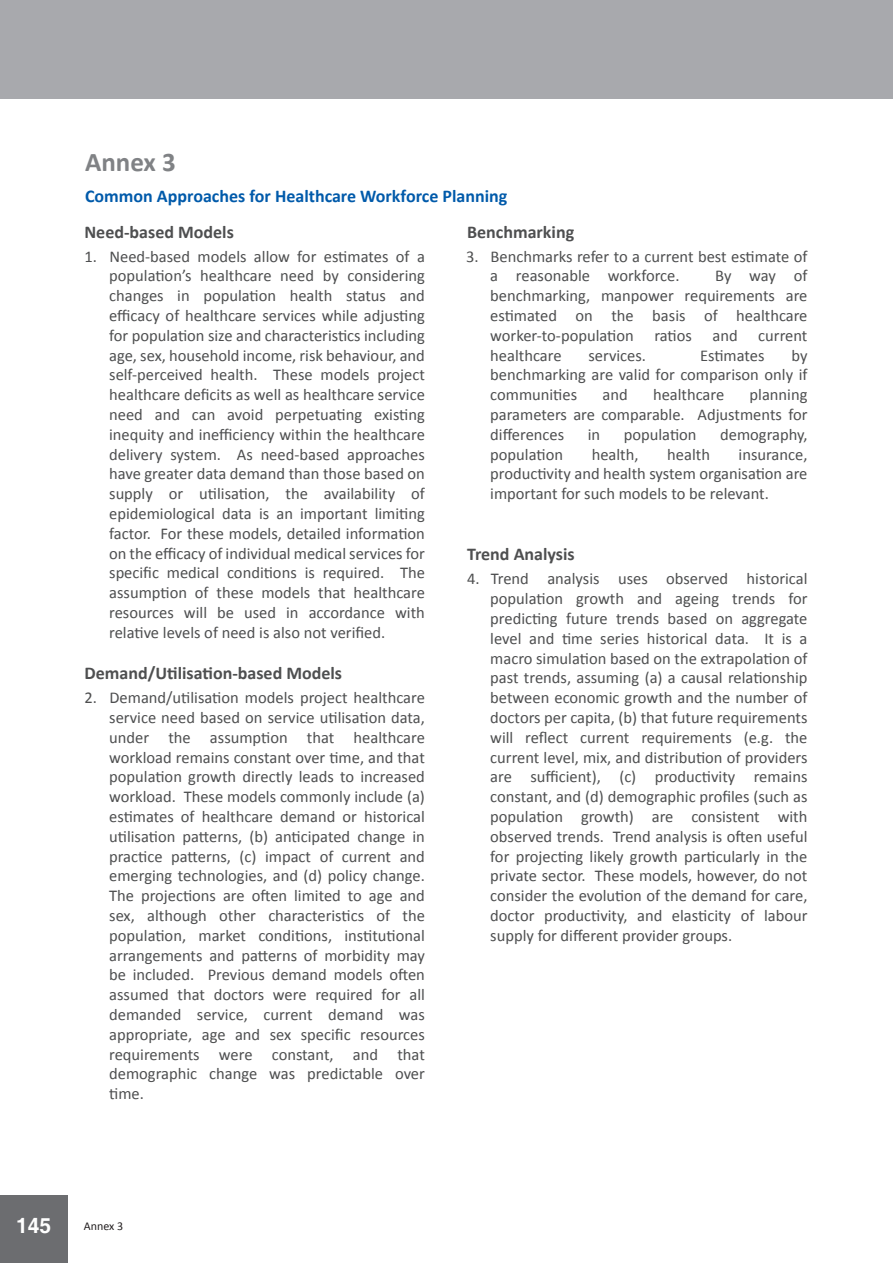
<style>
.page{position:relative;width:893px;height:1263px;background:#fff}
.page>*{position:absolute;margin:0;border:0;box-sizing:border-box;transform-origin:0 0}
.t1{font:700 27px "Calibri";color:#808285}
.t2{font:700 21px "Helvetica";color:#fff}
.t3{font:700 18px "Calibri";color:#4e4f50}
.t4{font:700 18px "Calibri";color:#015aaa}
.t5{font:16.5px/19.8px "Calibri";color:#4e4f50;text-align:justify}
.t6{font:12px "Calibri";color:#231f20}
</style>
<div class="page">
<div style="left:0;top:1196px;width:67px;height:67px;background:#6c6d70"></div>
<div style="left:0;top:0;width:893px;height:98px;background:#a8a9ad"></div>
<h2 class="t1" style="left:85px;top:144px;width:92px">Annex 3</h2>
<p class="t4" style="left:85px;top:185px;width:424px">Common Approaches for Healthcare Workforce Planning</p>
<h4 class="t3" style="left:84px;top:220px;width:151px">Need-based Models</h4>
<p class="t5" style="left:109px;top:246px;width:317px;text-indent:-25px">1. Need-based models allow for estimates of a population’s healthcare need by considering changes in population health status and efficacy of healthcare services while adjusting for population size and characteristics including age, sex, household income, risk behaviour, and self-perceived health. These models project healthcare deficits as well as healthcare service need and can avoid perpetuating existing inequity and inefficiency within the healthcare delivery system. As need-based approaches have greater data demand than those based on supply or utilisation, the availability of epidemiological data is an important limiting factor. For these models, detailed information on the efficacy of individual medical services for specific medical conditions is required. The assumption of these models that healthcare resources will be used in accordance with relative levels of need is also not verified.</p>
<h4 class="t3" style="left:84px;top:662px;width:259px">Demand/Utilisation-based Models</h4>
<p class="t5" style="left:109px;top:688px;width:317px;text-indent:-25px">2. Demand/utilisation models project healthcare service need based on service utilisation data, under the assumption that healthcare workload remains constant over time, and that population growth directly leads to increased workload. These models commonly include (a) estimates of healthcare demand or historical utilisation patterns, (b) anticipated change in practice patterns, (c) impact of current and emerging technologies, and (d) policy change.<br>The projections are often limited to age and sex, although other characteristics of the population, market conditions, institutional arrangements and patterns of morbidity may be included. Previous demand models often assumed that doctors were required for all demanded service, current demand was appropriate, age and sex specific resources requirements were constant, and that demographic change was predictable over time.</p>
<h4 class="t3" style="left:467px;top:220px;width:109px">Benchmarking</h4>
<p class="t5" style="left:490px;top:246px;width:319px;text-indent:-24px">3. Benchmarks refer to a current best estimate of a reasonable workforce.</p>
<p class="t5" style="left:490px;top:266px;width:319px;text-indent:225px">By way of benchmarking, manpower requirements are estimated on the basis of healthcare worker-to-population ratios and current healthcare</p>
<p class="t5" style="left:490px;top:345px;width:319px;text-indent:301px">by benchmarking are valid for comparison only if communities</p>
<p class="t5" style="left:588px;top:345px;width:59px">services.</p>
<p class="t5" style="left:700px;top:345px;width:66px">Estimates</p>
<p class="t5" style="left:490px;top:385px;width:319px;text-indent:259px">planning parameters are comparable. Adjustments for differences</p>
<p class="t5" style="left:602px;top:385px;width:27px">and</p>
<p class="t5" style="left:653px;top:385px;width:73px">healthcare</p>
<p class="t5" style="left:588px;top:424px;width:14px">in</p>
<p class="t5" style="left:624px;top:424px;width:74px">population</p>
<p class="t5" style="left:720px;top:424px;width:89px">demography,</p>
<p class="t5" style="left:490px;top:444px;width:74px">population</p>
<p class="t5" style="left:592px;top:444px;width:48px">health,</p>
<p class="t5" style="left:667px;top:444px;width:44px">health</p>
<p class="t5" style="left:490px;top:444px;width:319px;text-indent:248px">insurance, productivity and health system organisation are important for such models to be relevant.</p>
<h4 class="t3" style="left:467px;top:543px;width:109px">Trend Analysis</h4>
<p class="t5" style="left:490px;top:569px;width:319px;text-indent:-23px">4. Trend analysis uses observed historical population growth and ageing trends for predicting future trends based on aggregate level and time series historical data. It is a macro simulation based on the extrapolation of past trends, assuming (a) a causal relationship between economic growth and the number of doctors per capita, (b) that future requirements will reflect current requirements (e.g. the current level, mix, and distribution of providers are sufficient), (c) productivity remains constant, and (d) demographic profiles (such as population growth) are consistent with observed trends. Trend analysis is often useful for projecting likely growth particularly in the private sector. These models, however, do not consider the evolution of the demand for care, doctor productivity, and elasticity of labour supply for different provider groups.</p>
<p class="t2" style="left:16px;top:1213px;width:37px">145</p>
<p class="t6" style="left:84px;top:1218px;width:41px">Annex 3</p>
</div>
